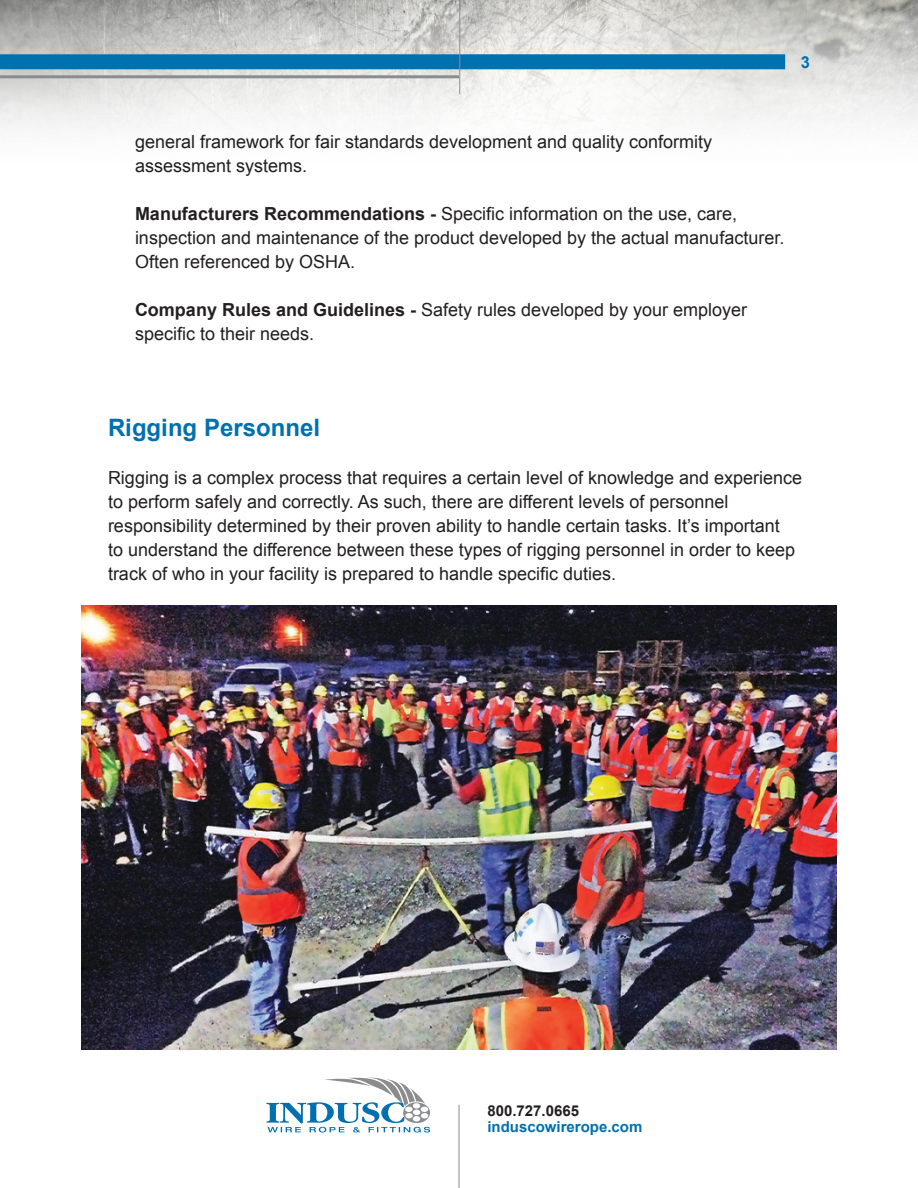
<style>
.page{position:relative;width:918px;height:1188px;background:#fff}
.page>*{position:absolute;margin:0;border:0;box-sizing:border-box;transform-origin:0 0}
.t1{font:700 24px "Arial";color:#0070af}
.t2{font:18px/24px "Arial";color:#231f20}
.t3{font:700 16.5px "Arial";color:#0070af}
.t4{font:700 15px "Arial";color:#0070af}
.t5{font:700 15px "Arial";color:#231f20}
.s1{font-weight:700}
</style>
<div class="page">
<svg style="left:266px;top:1077px;width:164px;height:56px"></svg>
<img style="left:0;top:0;width:918px;height:130px">
<hr style="left:459px;top:1105px;width:1px;height:83px;background:#8a8c8e">
<div style="left:0;top:54px;width:785px;height:15px;background:#0070af"></div>
<hr style="left:0;top:75px;width:459px;height:3px;background:#8a8c8e">
<hr style="left:459px;top:0;width:1px;height:94px;background:#8a8c8e">
<img style="left:81px;top:606px;width:756px;height:444px">
<p class="t3" style="left:801px;top:52px;width:11px">3</p>
<p class="t2" style="left:135px;top:130px;width:579px">general framework for fair standards development and quality conformity assessment systems.</p>
<p class="t2" style="left:135px;top:202px;width:651px"><span class="s1">Manufacturers Recommendations -</span> Specific information on the use, care, inspection and maintenance of the product developed by the actual manufacturer.<br>Often referenced by OSHA.</p>
<p class="t2" style="left:135px;top:298px;width:614px"><span class="s1">Company Rules and Guidelines -</span> Safety rules developed by your employer specific to their needs.</p>
<p class="t1" style="left:108px;top:412px;width:214px">Rigging Personnel</p>
<p class="t2" style="left:108px;top:466px;width:696px">Rigging is a complex process that requires a certain level of knowledge and experience to perform safely and correctly. As such, there are different levels of personnel responsibility determined by their proven ability to handle certain tasks. It’s important<br>to understand the difference between these types of rigging personnel in order to keep track of who in your facility is prepared to handle specific duties.</p>
<p class="t5" style="left:487px;top:1101px;width:93px">800.727.0665</p>
<p class="t4" style="left:487px;top:1117px;width:157px">induscowirerope.com</p>
</div>
